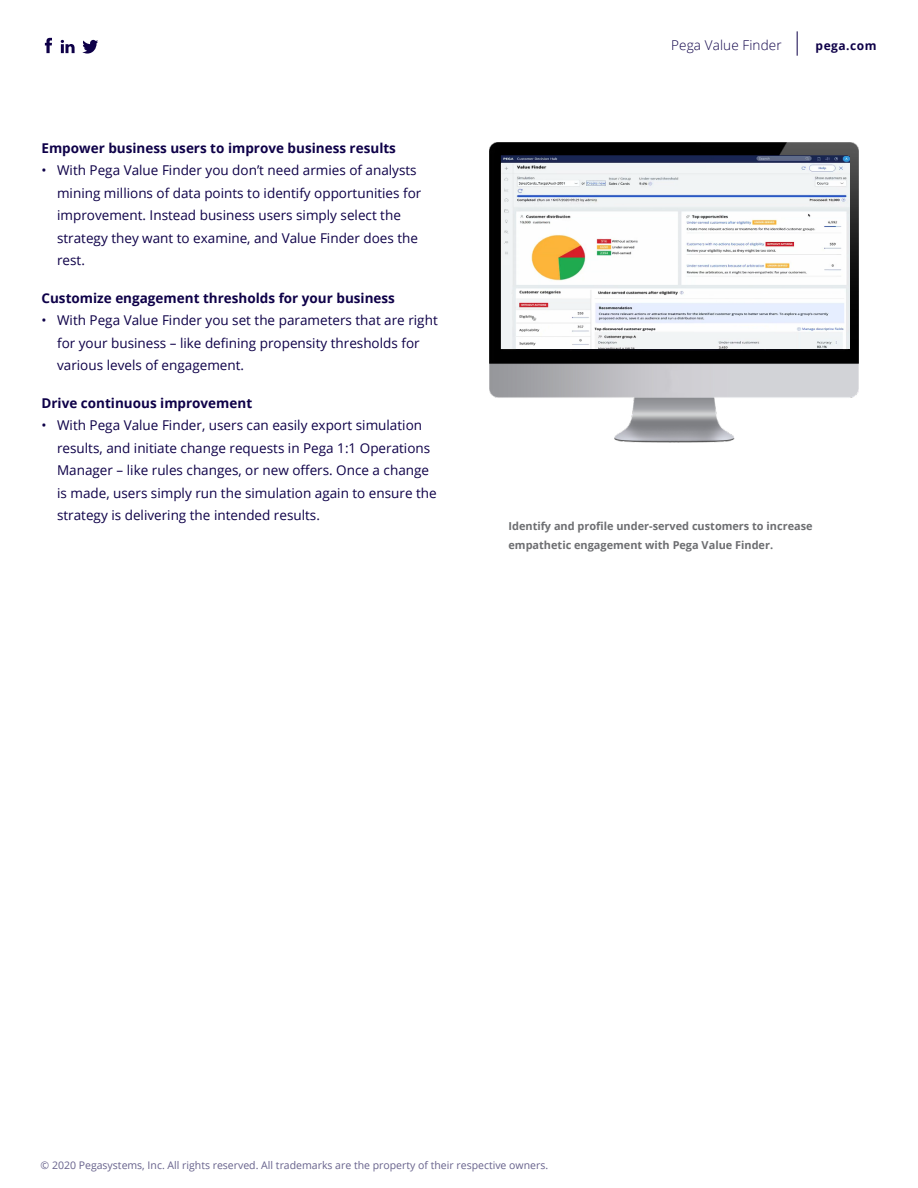
<style>
.page{position:relative;width:918px;height:1188px;background:#fff}
.page>*{position:absolute;margin:0;border:0;box-sizing:border-box;transform-origin:0 0}
.t1{font:13.5px/22.5px "Open Sans";color:#0e0048}
.t2{font:700 13.5px "Open Sans";color:#0e0048}
.t3{font:300 13.5px "Open Sans";letter-spacing:.01em;color:#0e0048}
.t4{font:700 12px "Open Sans";letter-spacing:.04em;color:#0e0048}
.t5{font:700 10.95px/18.3px "Open Sans";color:#6d6e71}
.t6{font:10.5px "Open Sans";color:#67628c}
</style>
<div class="page">
<svg style="left:797px;top:31px;width:1px;height:25px"></svg>
<svg style="left:82px;top:40px;width:16px;height:14px"></svg>
<svg style="left:61px;top:40px;width:14px;height:13px"></svg>
<svg style="left:45px;top:38px;width:7px;height:15px"></svg>
<img style="left:490px;top:142px;width:369px;height:301px">
<img style="left:502px;top:157px;width:348px;height:191px">
<p class="t2" style="left:42px;top:138px;width:356px">Empower business users to improve business results</p>
<p class="t1" style="left:57px;top:159px;width:366px;text-indent:-16px">• With Pega Value Finder you don’t need armies of analysts mining millions of data points to identify opportunities for improvement. Instead business users simply select the strategy they want to examine, and Value Finder does the rest.</p>
<p class="t2" style="left:42px;top:288px;width:355px">Customize engagement thresholds for your business</p>
<p class="t1" style="left:57px;top:309px;width:382px;text-indent:-16px">• With Pega Value Finder you set the parameters that are right for your business – like defining propensity thresholds for various levels of engagement.</p>
<p class="t2" style="left:42px;top:393px;width:212px">Drive continuous improvement</p>
<p class="t1" style="left:57px;top:414px;width:381px;text-indent:-16px">• With Pega Value Finder, users can easily export simulation results, and initiate change requests in Pega 1:1 Operations Manager – like rules changes, or new offers. Once a change is made, users simply run the simulation again to ensure the strategy is delivering the intended results.</p>
<p class="t3" style="left:671px;top:35px;width:112px">Pega Value Finder</p>
<p class="t4" style="left:816px;top:37px;width:62px">pega.com</p>
<p class="t5" style="left:508px;top:517px;width:306px">Identify and profile under-served customers to increase empathetic engagement with Pega Value Finder.</p>
<p class="t6" style="left:41px;top:1158px;width:509px">© 2020 Pegasystems, Inc. All rights reserved. All trademarks are the property of their respective owners.</p>
</div>
